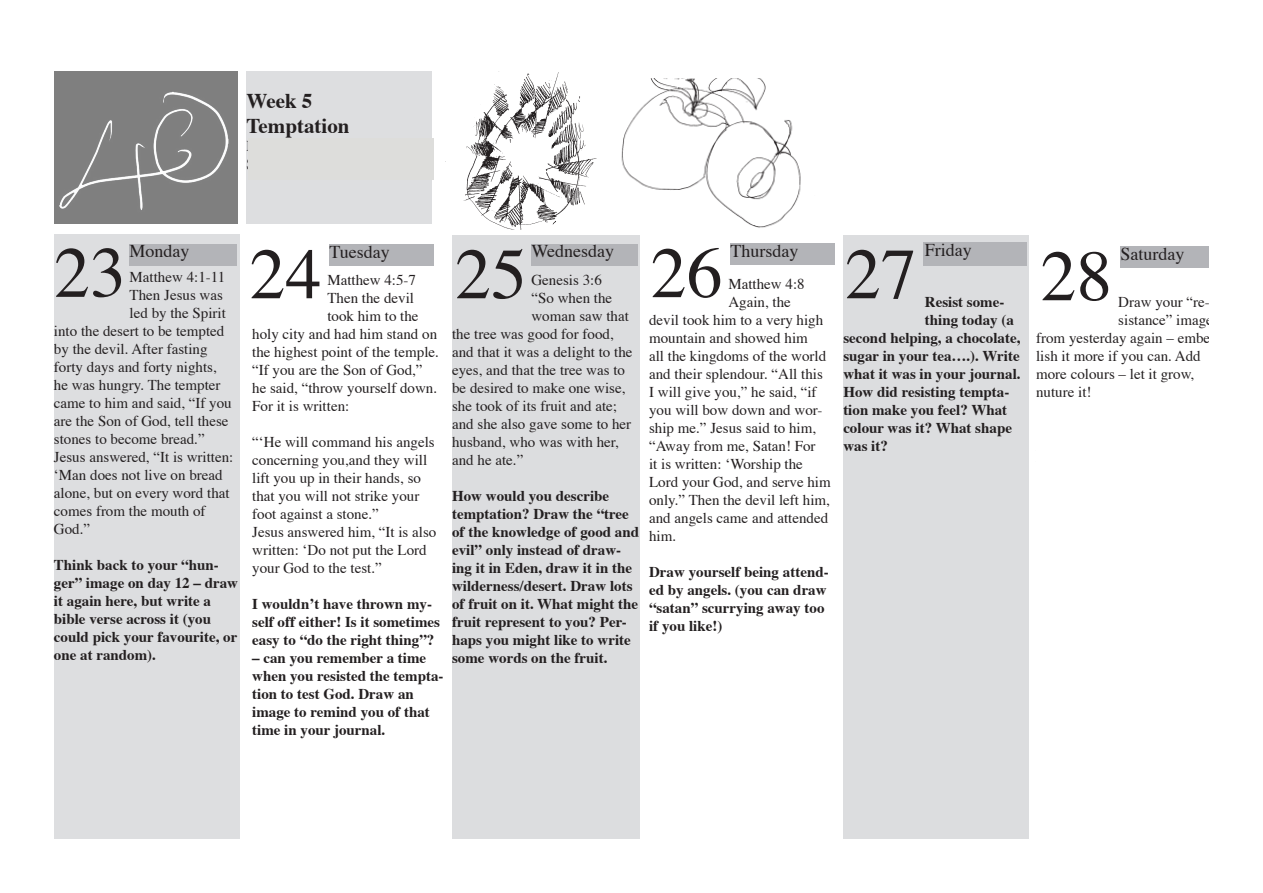
<style>
.page{position:relative;width:1263px;height:893px;background:#fff}
.page>*{position:absolute;margin:0;border:0;box-sizing:border-box;transform-origin:0 0}
.t1{font:72px "Times";color:#231f20}
.t2{font:700 21px/25.2px "Times";color:#231f20}
.t3{font:18px "Times";color:#231f20}
.t4{font:15px/18px "Times";color:#231f20}
.t5{font:700 15px/18px "Times";color:#231f20}
</style>
<div class="page">
<div style="left:54px;top:234px;width:185px;height:605px;background:#dddee0"></div>
<div style="left:452px;top:236px;width:187px;height:603px;background:#dcdddf"></div>
<div style="left:843px;top:236px;width:186px;height:603px;background:#dcdddf"></div>
<div style="left:247px;top:71px;width:185px;height:153px;background:#dddee0"></div>
<div style="left:130px;top:244px;width:107px;height:21px;background:#b3b4b8"></div>
<div style="left:329px;top:244px;width:105px;height:22px;background:#b3b4b8"></div>
<div style="left:531px;top:244px;width:107px;height:22px;background:#b3b4b8"></div>
<div style="left:923px;top:243px;width:103px;height:23px;background:#b3b4b8"></div>
<div style="left:731px;top:243px;width:104px;height:22px;background:#b3b4b8"></div>
<div style="left:1120px;top:247px;width:89px;height:21px;background:#b3b4b8"></div>
<div style="left:54px;top:71px;width:183px;height:152px;background:#7f7f7f"></div>
<img style="left:445px;top:71px;width:152px;height:159px">
<img style="left:621px;top:78px;width:180px;height:150px">
<div style="left:248px;top:139px;width:186px;height:41px;background:#dddddb"></div>
<p class="t2" style="left:247px;top:86px;width:105px">Week 5<br>Temptation</p>
<p class="t3" style="left:130px;top:234px;width:61px">Monday</p>
<p class="t3" style="left:329px;top:235px;width:62px">Tuesday</p>
<p class="t3" style="left:531px;top:235px;width:84px">Wednesday</p>
<p class="t3" style="left:925px;top:233px;width:48px">Friday</p>
<p class="t1" style="left:650px;top:206px;width:73px">26</p>
<p class="t3" style="left:731px;top:234px;width:69px">Thursday</p>
<p class="t1" style="left:1040px;top:209px;width:73px">28</p>
<p class="t3" style="left:1120px;top:237px;width:65px">Saturday</p>
<p class="t1" style="left:54px;top:205px;width:73px">23</p>
<p class="t1" style="left:249px;top:207px;width:73px">24</p>
<p class="t1" style="left:455px;top:207px;width:73px">25</p>
<p class="t1" style="left:845px;top:207px;width:73px">27</p>
<p class="t4" style="left:130px;top:266px;width:97px">Matthew 4:1-11</p>
<p class="t4" style="left:130px;top:284px;width:95px">Then Jesus was</p>
<p class="t4" style="left:130px;top:302px;width:98px">led by the Spirit</p>
<p class="t4" style="left:54px;top:320px;width:172px">into the desert to be tempted</p>
<p class="t4" style="left:54px;top:338px;width:155px">by the devil. After fasting</p>
<p class="t4" style="left:54px;top:356px;width:164px">forty days and forty nights,</p>
<p class="t4" style="left:54px;top:374px;width:168px">he was hungry. The tempter</p>
<p class="t4" style="left:54px;top:392px;width:179px">came to him and said, “If you</p>
<p class="t4" style="left:54px;top:410px;width:176px">are the Son of God, tell these</p>
<p class="t4" style="left:54px;top:428px;width:152px">stones to become bread.”</p>
<p class="t4" style="left:54px;top:446px;width:181px">Jesus answered, “It is written:</p>
<p class="t4" style="left:54px;top:464px;width:170px">‘Man does not live on bread</p>
<p class="t4" style="left:54px;top:482px;width:177px">alone, but on every word that</p>
<p class="t4" style="left:54px;top:500px;width:153px">comes from the mouth of</p>
<p class="t4" style="left:54px;top:518px;width:38px">God.”</p>
<p class="t5" style="left:54px;top:554px;width:186px">Think back to your “hun&shy;ger” image on day 12 – draw it again here, but write a bible verse across it (you could pick your favourite, or one at random).</p>
<p class="t4" style="left:327px;top:270px;width:90px">Matthew 4:5-7</p>
<p class="t4" style="left:327px;top:288px;width:88px">Then the devil</p>
<p class="t4" style="left:327px;top:306px;width:93px">took him to the</p>
<p class="t4" style="left:252px;top:324px;width:186px">holy city and had him stand on</p>
<p class="t4" style="left:252px;top:342px;width:188px">the highest point of the temple.</p>
<p class="t4" style="left:252px;top:360px;width:172px">“If you are the Son of God,”</p>
<p class="t4" style="left:252px;top:378px;width:186px">he said, “throw yourself down.</p>
<p class="t4" style="left:252px;top:396px;width:99px">For it is written:</p>
<p class="t4" style="left:252px;top:432px;width:186px">“‘He will command his angels concerning you,and they will lift you up in their hands, so that you will not strike your foot against a stone.”<br>Jesus answered him, “It is also written: ‘Do not put the Lord your God to the test.”</p>
<p class="t5" style="left:252px;top:594px;width:189px">I wouldn’t have thrown my&shy;self off either! Is it sometimes easy to “do the right thing”?</p>
<p class="t5" style="left:252px;top:648px;width:193px">– can you remember a time when you resisted the tempta&shy;tion to test God. Draw an image to remind you of that time in your journal.</p>
<p class="t4" style="left:531px;top:270px;width:72px">Genesis 3:6</p>
<p class="t4" style="left:531px;top:288px;width:82px">“So when the</p>
<p class="t4" style="left:531px;top:306px;width:99px">woman saw that</p>
<p class="t4" style="left:452px;top:324px;width:163px">the tree was good for food,</p>
<p class="t4" style="left:452px;top:342px;width:182px">and that it was a delight to the</p>
<p class="t4" style="left:452px;top:360px;width:174px">eyes, and that the tree was to</p>
<p class="t4" style="left:452px;top:378px;width:175px">be desired to make one wise,</p>
<p class="t4" style="left:452px;top:396px;width:166px">she took of its fruit and ate;</p>
<p class="t4" style="left:452px;top:414px;width:181px">and she also gave some to her</p>
<p class="t4" style="left:452px;top:432px;width:168px">husband, who was with her,</p>
<p class="t4" style="left:452px;top:450px;width:73px">and he ate.”</p>
<p class="t5" style="left:452px;top:486px;width:189px">How would you describe temptation? Draw the “tree of the knowledge of good and evil” only instead of draw&shy;ing it in Eden, draw it in the wilderness/desert. Draw lots of fruit on it. What might the fruit represent to you? Per&shy;haps you might like to write some words on the fruit.</p>
<p class="t4" style="left:728px;top:274px;width:78px">Matthew 4:8</p>
<p class="t4" style="left:728px;top:292px;width:64px">Again, the</p>
<p class="t4" style="left:649px;top:310px;width:176px">devil took him to a very high</p>
<p class="t4" style="left:649px;top:328px;width:160px">mountain and showed him</p>
<p class="t4" style="left:649px;top:346px;width:179px">all the kingdoms of the world</p>
<p class="t4" style="left:649px;top:364px;width:175px">and their splendour. “All this</p>
<p class="t4" style="left:649px;top:382px;width:169px">I will give you,” he said, “if</p>
<p class="t4" style="left:649px;top:400px;width:175px">you will bow down and wor-</p>
<p class="t4" style="left:649px;top:418px;width:169px">ship me.” Jesus said to him,</p>
<p class="t4" style="left:649px;top:436px;width:168px">“Away from me, Satan! For</p>
<p class="t4" style="left:649px;top:454px;width:155px">it is written: ‘Worship the</p>
<p class="t4" style="left:649px;top:472px;width:183px">Lord your God, and serve him</p>
<p class="t4" style="left:649px;top:490px;width:182px">only.” Then the devil left him,</p>
<p class="t4" style="left:649px;top:508px;width:181px">and angels came and attended</p>
<p class="t4" style="left:649px;top:526px;width:29px">him.</p>
<p class="t5" style="left:649px;top:561px;width:181px">Draw yourself being attend&shy;ed by angels. (you can draw “satan” scurrying away too if you like!)</p>
<p class="t5" style="left:925px;top:291px;width:81px">Resist some-</p>
<p class="t5" style="left:925px;top:309px;width:91px">thing today (a</p>
<p class="t5" style="left:843px;top:327px;width:179px">second helping, a chocolate,</p>
<p class="t5" style="left:843px;top:345px;width:178px">sugar in your tea….). Write</p>
<p class="t5" style="left:843px;top:363px;width:179px">what it was in your journal.</p>
<p class="t5" style="left:843px;top:381px;width:167px">How did resisting tempta-</p>
<p class="t5" style="left:843px;top:399px;width:165px">tion make you feel? What</p>
<p class="t5" style="left:843px;top:417px;width:170px">colour was it? What shape</p>
<p class="t5" style="left:843px;top:435px;width:46px">was it?</p>
<p class="t4" style="left:1118px;top:292px;width:93px">Draw your “re-</p>
<p class="t4" style="left:1118px;top:310px;width:96px">sistance” image</p>
<p class="t4" style="left:1036px;top:328px;width:185px">from yesterday again – embel-</p>
<p class="t4" style="left:1036px;top:346px;width:166px">lish it more if you can. Add</p>
<p class="t4" style="left:1036px;top:364px;width:160px">more colours – let it grow,</p>
<p class="t4" style="left:1036px;top:382px;width:57px">nuture it!</p>
</div>
